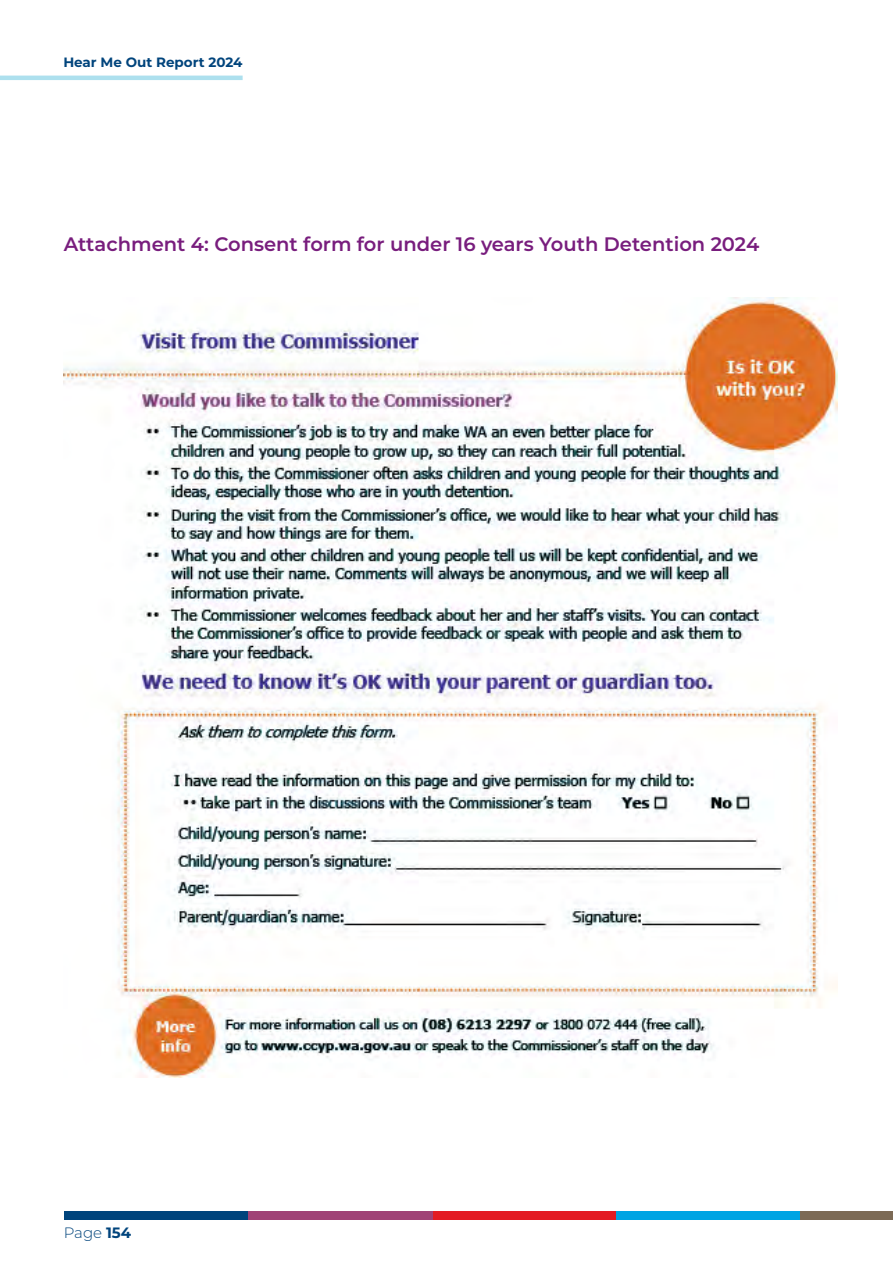
<style>
.page{position:relative;width:893px;height:1263px;background:#fff}
.page>*{position:absolute;margin:0;border:0;box-sizing:border-box;transform-origin:0 0}
.H1_-_Attachments{font:600 19.5px "Montserrat";color:#781d7d}
.t1{font:300 15px "Montserrat";color:#00447c}
.t2{font:700 13.5px "Montserrat";color:#00447c}
.s1{font-weight:700}
</style>
<div class="page">
<hr style="left:0;top:76px;width:243px;height:4px;background:#ade0ee">
<div style="left:64px;top:1211px;width:185px;height:9px;background:#00447c"></div>
<div style="left:432px;top:1211px;width:185px;height:9px;background:#e31b23"></div>
<div style="left:616px;top:1211px;width:185px;height:9px;background:#00a4e3"></div>
<div style="left:801px;top:1211px;width:92px;height:9px;background:#7c6a55"></div>
<div style="left:248px;top:1211px;width:185px;height:9px;background:#a04276"></div>
<img style="left:64px;top:298px;width:774px;height:779px">
<p class="t2" style="left:63px;top:53px;width:181px">Hear Me Out Report 2024</p>
<p class="H1_-_Attachments" style="left:64px;top:230px;width:697px">Attachment 4: Consent form for under 16 years Youth Detention 2024</p>
<p class="t1" style="left:64px;top:1223px;width:69px">Page <span class="s1">154</span></p>
</div>
